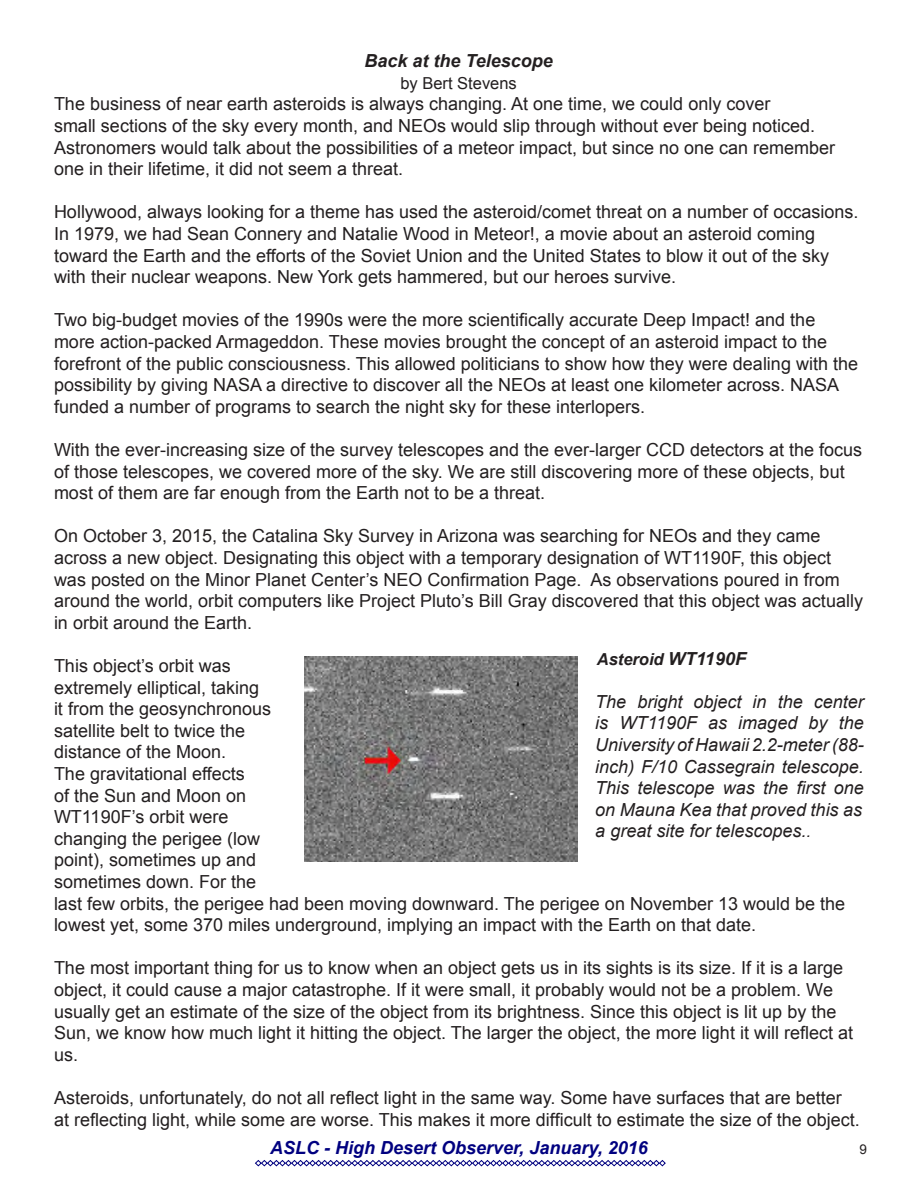
<style>
.page{position:relative;width:918px;height:1188px;background:#fff}
.page>*{position:absolute;margin:0;border:0;box-sizing:border-box;transform-origin:0 0}
.t1{font:18px/21.6px "Arial";color:#231f20}
.t2{font:italic 18px/21.6px "Arial";color:#231f20;text-align:justify}
.t3{font:italic 700 18px "Arial";color:#000080}
.t4{font:italic 700 18px "Arial";color:#231f20}
.t5{font:italic 700 16.5px "Arial";color:#231f20}
.t6{font:16.5px "Arial";color:#231f20}
.t7{font:13.5px "Arial";color:#231f20}
.s1{font-size:18px}
.s2{font-size:16.5px}
</style>
<div class="page">
<svg style="left:255px;top:1160px;width:411px;height:7px"></svg>
<img style="left:305px;top:657px;width:273px;height:204px">
<p class="t4" style="left:364px;top:49px;width:190px">Back at the Telescope</p>
<p class="t6" style="left:400px;top:72px;width:118px">by Bert Stevens</p>
<p class="t1" style="left:54px;top:93px;width:783px">The business of near earth asteroids is always changing. At one time, we could only cover<br>small sections of the sky every month, and NEOs would slip through without ever being noticed.<br>Astronomers would talk about the possibilities of a meteor impact, but since no one can remember one in their lifetime, it did not seem a threat.</p>
<p class="t1" style="left:54px;top:201px;width:806px">Hollywood, always looking for a theme has used the asteroid/comet threat on a number of occasions.<br>In 1979, we had Sean Connery and Natalie Wood in Meteor!, a movie about an asteroid coming toward the Earth and the efforts of the Soviet Union and the United States to blow it out of the sky with their nuclear weapons. New York gets hammered, but our heroes survive.</p>
<p class="t1" style="left:54px;top:309px;width:806px">Two big-budget movies of the 1990s were the more scientifically accurate Deep Impact! and the more action-packed Armageddon. These movies brought the concept of an asteroid impact to the forefront of the public consciousness. This allowed politicians to show how they were dealing with the possibility by giving NASA a directive to discover all the NEOs at least one kilometer across. NASA funded a number of programs to search the night sky for these interlopers.</p>
<p class="t1" style="left:54px;top:439px;width:810px">With the ever-increasing size of the survey telescopes and the ever-larger CCD detectors at the focus of those telescopes, we covered more of the sky. We are still discovering more of these objects, but most of them are far enough from the Earth not to be a threat.</p>
<p class="t1" style="left:54px;top:525px;width:811px">On October 3, 2015, the Catalina Sky Survey in Arizona was searching for NEOs and they came across a new object. Designating this object with a temporary designation of WT1190F, this object was posted on the Minor Planet Center’s NEO Confirmation Page. As observations poured in from around the world, orbit computers like Project Pluto’s Bill Gray discovered that this object was actually in orbit around the Earth.</p>
<p class="t1" style="left:54px;top:655px;width:793px">This object’s orbit was<br>extremely elliptical, taking<br>it from the geosynchronous<br>satellite belt to twice the<br>distance of the Moon.<br>The gravitational effects<br>of the Sun and Moon on<br>WT1190F’s orbit were<br>changing the perigee (low<br>point), sometimes up and<br>sometimes down. For the<br>last few orbits, the perigee had been moving downward. The perigee on November 13 would be the lowest yet, some 370 miles underground, implying an impact with the Earth on that date.</p>
<p class="t1" style="left:54px;top:957px;width:801px">The most important thing for us to know when an object gets us in its sights is its size. If it is a large object, it could cause a major catastrophe. If it were small, it probably would not be a problem. We usually get an estimate of the size of the object from its brightness. Since this object is lit up by the Sun, we know how much light it hitting the object. The larger the object, the more light it will reflect at us.</p>
<p class="t1" style="left:54px;top:1087px;width:808px">Asteroids, unfortunately, do not all reflect light in the same way. Some have surfaces that are better at reflecting light, while some are worse. This makes it more difficult to estimate the size of the object.</p>
<p class="t5" style="left:597px;top:648px;width:151px">Asteroid <span class="s1">WT1190F</span></p>
<p class="t2" style="left:595px;top:691px;width:270px">The bright object in the center is WT1190F as imaged by the University of Hawaii 2.2-meter (88- inch) F/10 Cassegrain telescope.<br>This telescope was the first one on Mauna Kea that proved this as a great site for telescopes.<span class="s2">.</span></p>
<p class="t3" style="left:270px;top:1136px;width:379px">ASLC - High Desert Observer, January, 2016</p>
<p class="t7" style="left:860px;top:1140px;width:9px">9</p>
</div>
